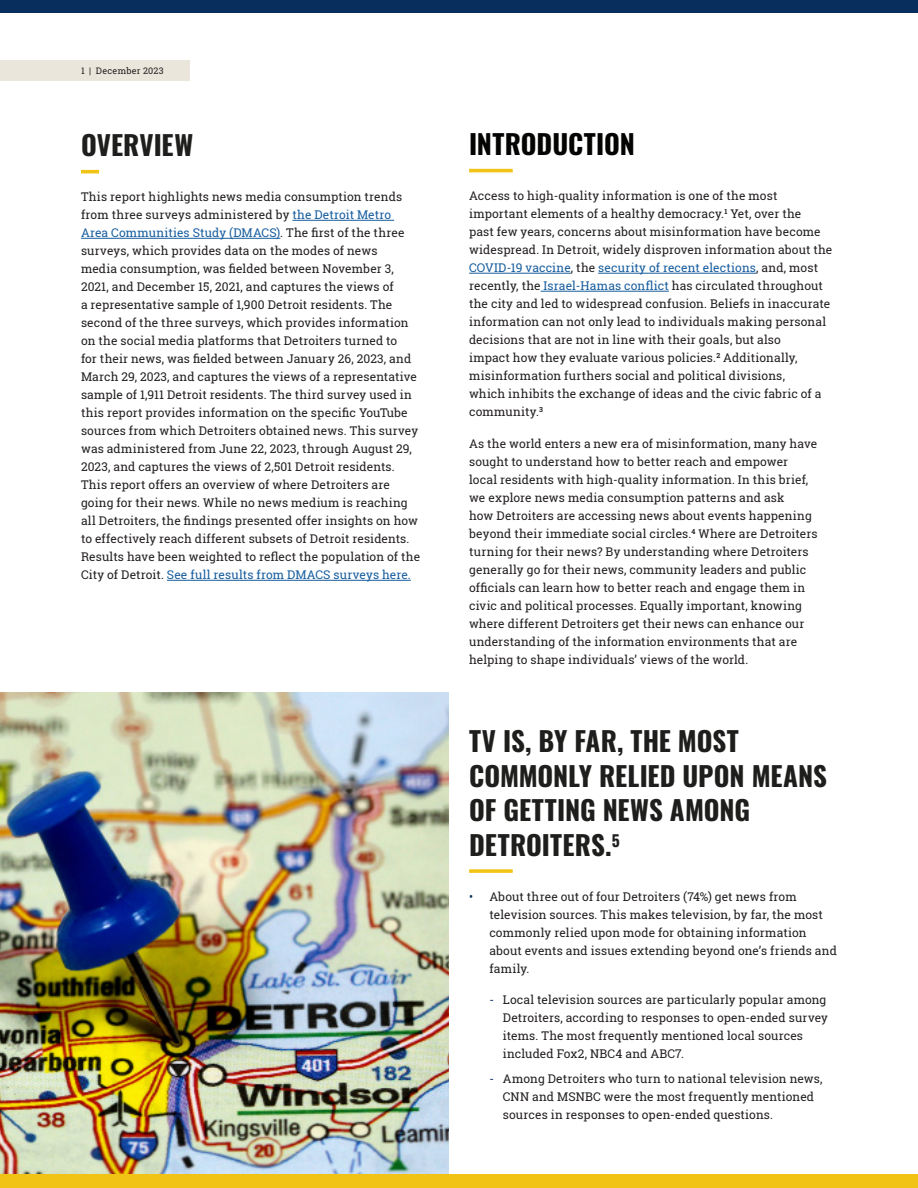
<style>
.page{position:relative;width:918px;height:1188px;background:#fff}
.page>*{position:absolute;margin:0;border:0;box-sizing:border-box;transform-origin:0 0}
.t1{font:27px/34.5px "Oswald";color:#1e1e1d}
.t2{font:27px "Oswald";letter-spacing:-.005em;color:#040503}
.t3{font:12px/18px "Roboto Slab";letter-spacing:.01em;color:#231f20}
.t4{font:9px "Roboto Slab";letter-spacing:.03em;color:#231f20}
.s1{color:#175d9e}
.s2{color:#082e5e}
</style>
<div class="page">
<img style="left:0;top:692px;width:449px;height:482px">
<hr style="left:81px;top:170px;width:18px;height:3px;background:#f1c315">
<hr style="left:292px;top:220px;width:102px;height:1px;background:#175d9e">
<hr style="left:81px;top:238px;width:199px;height:1px;background:#175d9e">
<hr style="left:167px;top:580px;width:244px;height:1px;background:#175d9e">
<hr style="left:469px;top:169px;width:44px;height:3px;background:#f1c315">
<hr style="left:469px;top:273px;width:102px;height:1px;background:#175d9e">
<hr style="left:598px;top:273px;width:158px;height:1px;background:#175d9e">
<hr style="left:541px;top:291px;width:128px;height:1px;background:#175d9e">
<svg style="left:469px;top:869px;width:44px;height:4px"></svg>
<div style="left:0;top:1174px;width:918px;height:14px;background:#f1c315"></div>
<div style="left:0;top:0;width:918px;height:14px;background:#082e5e"></div>
<div style="left:0;top:61px;width:190px;height:20px;background:#ebe6db"></div>
<p class="t4" style="left:81px;top:65px;width:84px">1 | December 2023</p>
<h1 class="t1" style="left:81px;top:126px;width:114px">OVERVIEW</h1>
<p class="t3" style="left:81px;top:188px;width:341px">This report highlights news media consumption trends from three surveys administered by <span class="s1">the Detroit Metro Area Communities Study (DMACS)</span>. The first of the three surveys, which provides data on the modes of news<br>media consumption, was fielded between November 3, 2021, and December 15, 2021, and captures the views of<br>a representative sample of 1,900 Detroit residents. The second of the three surveys, which provides information on the social media platforms that Detroiters turned to<br>for their news, was fielded between January 26, 2023, and March 29, 2023, and captures the views of a representative sample of 1,911 Detroit residents. The third survey used in this report provides information on the specific YouTube sources from which Detroiters obtained news. This survey was administered from June 22, 2023, through August 29, 2023, and captures the views of 2,501 Detroit residents.<br>This report offers an overview of where Detroiters are going for their news. While no news medium is reaching all Detroiters, the findings presented offer insights on how to effectively reach different subsets of Detroit residents.<br>Results have been weighted to reflect the population of the City of Detroit. <span class="s1">See full results from DMACS surveys here.</span></p>
<h1 class="t2" style="left:469px;top:120px;width:167px">INTRODUCTION</h1>
<p class="t3" style="left:469px;top:187px;width:365px">Access to high-quality information is one of the most important elements of a healthy democracy.<sup>1</sup> Yet, over the<br>past few years, concerns about misinformation have become widespread. In Detroit, widely disproven information about the <span class="s1">COVID-19 vaccine</span>, the <span class="s1">security of recent elections</span>, and, most recently, the <span class="s1">Israel-Hamas conflict</span> has circulated throughout the city and led to widespread confusion. Beliefs in inaccurate information can not only lead to individuals making personal decisions that are not in line with their goals, but also<br>impact how they evaluate various policies.<sup>2</sup> Additionally, misinformation furthers social and political divisions,<br>which inhibits the exchange of ideas and the civic fabric of a community.<sup>3</sup></p>
<p class="t3" style="left:469px;top:434px;width:350px">As the world enters a new era of misinformation, many have sought to understand how to better reach and empower local residents with high-quality information. In this brief, we explore news media consumption patterns and ask<br>how Detroiters are accessing news about events happening beyond their immediate social circles.<sup>4</sup> Where are Detroiters turning for their news? By understanding where Detroiters generally go for their news, community leaders and public officials can learn how to better reach and engage them in civic and political processes. Equally important, knowing where different Detroiters get their news can enhance our understanding of the information environments that are helping to shape individuals’ views of the world.</p>
<h1 class="t1" style="left:469px;top:721px;width:360px">TV IS, BY FAR, THE MOST<br>COMMONLY RELIED UPON MEANS<br>OF GETTING NEWS AMONG<br>DETROITERS.<sup>5</sup></h1>
<p class="t3" style="left:489px;top:887px;width:349px;text-indent:-20px"><span class="s2">•</span> About three out of four Detroiters (74%) get news from television sources. This makes television, by far, the most commonly relied upon mode for obtaining information about events and issues extending beyond one’s friends and family.</p>
<p class="t3" style="left:503px;top:991px;width:327px;text-indent:-14px"><span class="s2">-</span> Local television sources are particularly popular among Detroiters, according to responses to open-ended survey items. The most frequently mentioned local sources included Fox2, NBC4 and ABC7.</p>
<p class="t3" style="left:503px;top:1070px;width:321px;text-indent:-14px"><span class="s2">-</span> Among Detroiters who turn to national television news,<br>CNN and MSNBC were the most frequently mentioned sources in responses to open-ended questions.</p>
</div>
